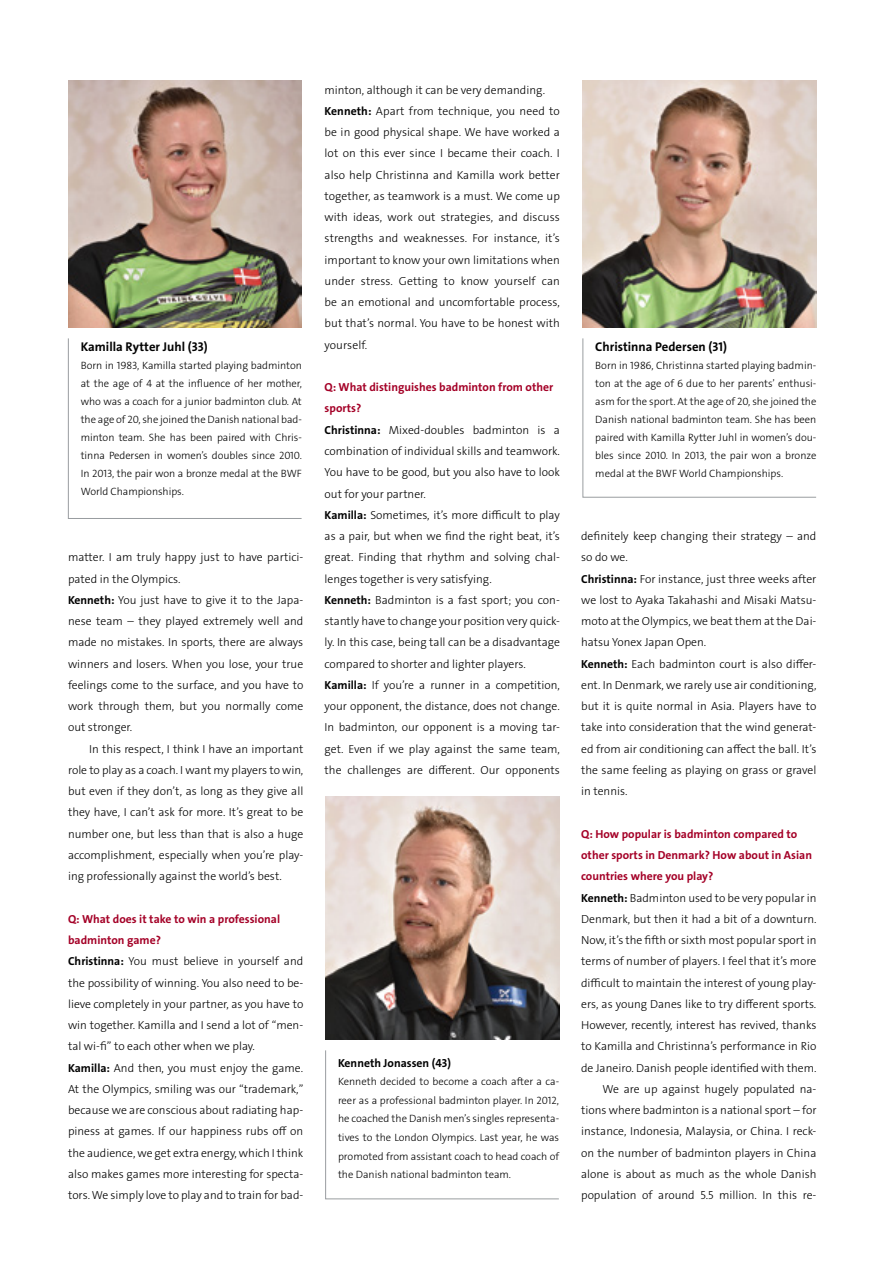
<style>
.page{position:relative;width:893px;height:1263px;background:#fff}
.page>*{position:absolute;margin:0;border:0;box-sizing:border-box;transform-origin:0 0}
.t1{font:12.75px "Grundfos The Sans V2 OT 7 B";color:#000}
.t2{font:11.7px/21.3px "Grundfos The Sans V2 OT 3 L";color:#000}
.t3{font:11.7px/21.3px "Grundfos The Sans V2 OT 7 B";color:#a40027}
.t4{font:11.7px "Grundfos The Sans V2 OT 7 B";color:#000}
.t5{font:10.65px/18px "Grundfos The Sans V2 OT 3 L";color:#000;text-align:justify}
.s1{font-family:"Grundfos The Sans V2 OT 7 B"}
</style>
<div class="page">
<img style="left:68px;top:81px;width:234px;height:246px">
<svg style="left:68px;top:338px;width:234px;height:181px"></svg>
<svg style="left:582px;top:338px;width:234px;height:160px"></svg>
<svg style="left:325px;top:1050px;width:234px;height:149px"></svg>
<img style="left:583px;top:81px;width:233px;height:246px">
<img style="left:325px;top:796px;width:234px;height:243px">
<p class="t1" style="left:81px;top:338px;width:128px">Kamilla Rytter Juhl (33)</p>
<p class="t5" style="left:81px;top:356px;width:223px">Born in 1983, Kamilla started playing badminton at the age of 4 at the influence of her mother, who was a coach for a junior badminton club. At the age of 20, she joined the Danish national bad&shy;minton team. She has been paired with Chris&shy;tinna Pedersen in women’s doubles since 2010.<br>In 2013, the pair won a bronze medal at the BWF World Championships.</p>
<p class="t2" style="left:68px;top:547px;width:237px">matter. I am truly happy just to have partici&shy;pated in the Olympics.<br><span class="s1">Kenneth:</span> You just have to give it to the Japa&shy;nese team – they played extremely well and made no mistakes. In sports, there are always winners and losers. When you lose, your true feelings come to the surface, and you have to work through them, but you normally come out stronger.</p>
<p class="t2" style="left:68px;top:738px;width:237px;text-align:justify;text-indent:21px">In this respect, I think I have an important role to play as a coach. I want my players to win, but even if they don’t, as long as they give all they have, I can’t ask for more. It’s great to be number one, but less than that is also a huge accomplishment, especially when you’re play&shy;ing professionally against the world’s best.</p>
<p class="t3" style="left:68px;top:908px;width:214px">Q: What does it take to win a professional badminton game?</p>
<p class="t2" style="left:68px;top:951px;width:237px"><span class="s1">Christinna:</span> You must believe in yourself and the possibility of winning. You also need to be&shy;lieve completely in your partner, as you have to win together. Kamilla and I send a lot of “men&shy;tal wi-fi” to each other when we play.<br><span class="s1">Kamilla:</span> And then, you must enjoy the game.<br>At the Olympics, smiling was our “trademark,” because we are conscious about radiating hap&shy;piness at games. If our happiness rubs off on the audience, we get extra energy, which I think also makes games more interesting for specta&shy;tors. We simply love to play and to train for bad-</p>
<p class="t2" style="left:325px;top:79px;width:237px">minton, although it can be very demanding.<br><span class="s1">Kenneth:</span> Apart from technique, you need to be in good physical shape. We have worked a lot on this ever since I became their coach. I also help Christinna and Kamilla work better together, as teamwork is a must. We come up with ideas, work out strategies, and discuss strengths and weaknesses. For instance, it’s important to know your own limitations when under stress. Getting to know yourself can be an emotional and uncomfortable process, but that’s normal. You have to be honest with yourself.</p>
<p class="t3" style="left:325px;top:377px;width:230px">Q: What distinguishes badminton from other sports?</p>
<p class="t2" style="left:325px;top:419px;width:237px"><span class="s1">Christinna:</span> Mixed-doubles badminton is a combination of individual skills and teamwork.<br>You have to be good, but you also have to look out for your partner.<br><span class="s1">Kamilla:</span> Sometimes, it’s more difficult to play as a pair, but when we find the right beat, it’s great. Finding that rhythm and solving chal&shy;lenges together is very satisfying.<br><span class="s1">Kenneth:</span> Badminton is a fast sport; you con&shy;stantly have to change your position very quick&shy;ly. In this case, being tall can be a disadvantage compared to shorter and lighter players.<br><span class="s1">Kamilla:</span> If you’re a runner in a competition, your opponent, the distance, does not change.<br>In badminton, our opponent is a moving tar&shy;get. Even if we play against the same team, the challenges are different. Our opponents</p>
<p class="t4" style="left:338px;top:1055px;width:114px">Kenneth Jonassen (43)</p>
<p class="t5" style="left:338px;top:1072px;width:223px;line-height:18.6px">Kenneth decided to become a coach after a ca&shy;reer as a professional badminton player. In 2012, he coached the Danish men’s singles representa&shy;tives to the London Olympics. Last year, he was promoted from assistant coach to head coach of the Danish national badminton team.</p>
<p class="t1" style="left:595px;top:338px;width:133px">Christinna Pedersen (31)</p>
<p class="t5" style="left:595px;top:356px;width:223px">Born in 1986, Christinna started playing badmin&shy;ton at the age of 6 due to her parents’ enthusi&shy;asm for the sport. At the age of 20, she joined the Danish national badminton team. She has been paired with Kamilla Rytter Juhl in women’s dou&shy;bles since 2010. In 2013, the pair won a bronze medal at the BWF World Championships.</p>
<p class="t2" style="left:581px;top:525px;width:237px">definitely keep changing their strategy – and so do we.<br><span class="s1">Christinna:</span> For instance, just three weeks after we lost to Ayaka Takahashi and Misaki Matsu&shy;moto at the Olympics, we beat them at the Dai&shy;hatsu Yonex Japan Open.<br><span class="s1">Kenneth:</span> Each badminton court is also differ&shy;ent. In Denmark, we rarely use air conditioning, but it is quite normal in Asia. Players have to take into consideration that the wind generat&shy;ed from air conditioning can affect the ball. It’s the same feeling as playing on grass or gravel in tennis.</p>
<p class="t3" style="left:581px;top:823px;width:232px">Q: How popular is badminton compared to other sports in Denmark? How about in Asian countries where you play?</p>
<p class="t2" style="left:581px;top:887px;width:237px;text-align:right"><span class="s1">Kenneth:</span> Badminton used to be very popular in Denmark, but then it had a bit of a downturn.<br>Now, it’s the fifth or sixth most popular sport in terms of number of players. I feel that it’s more difficult to maintain the interest of young play&shy;ers, as young Danes like to try different sports.<br>However, recently, interest has revived, thanks to Kamilla and Christinna’s performance in Rio de Janeiro. Danish people identified with them.<br>We are up against hugely populated na&shy;tions where badminton is a national sport – for instance, Indonesia, Malaysia, or China. I reck&shy;on the number of badminton players in China alone is about as much as the whole Danish population of around 5.5 million. In this re-</p>
</div>
